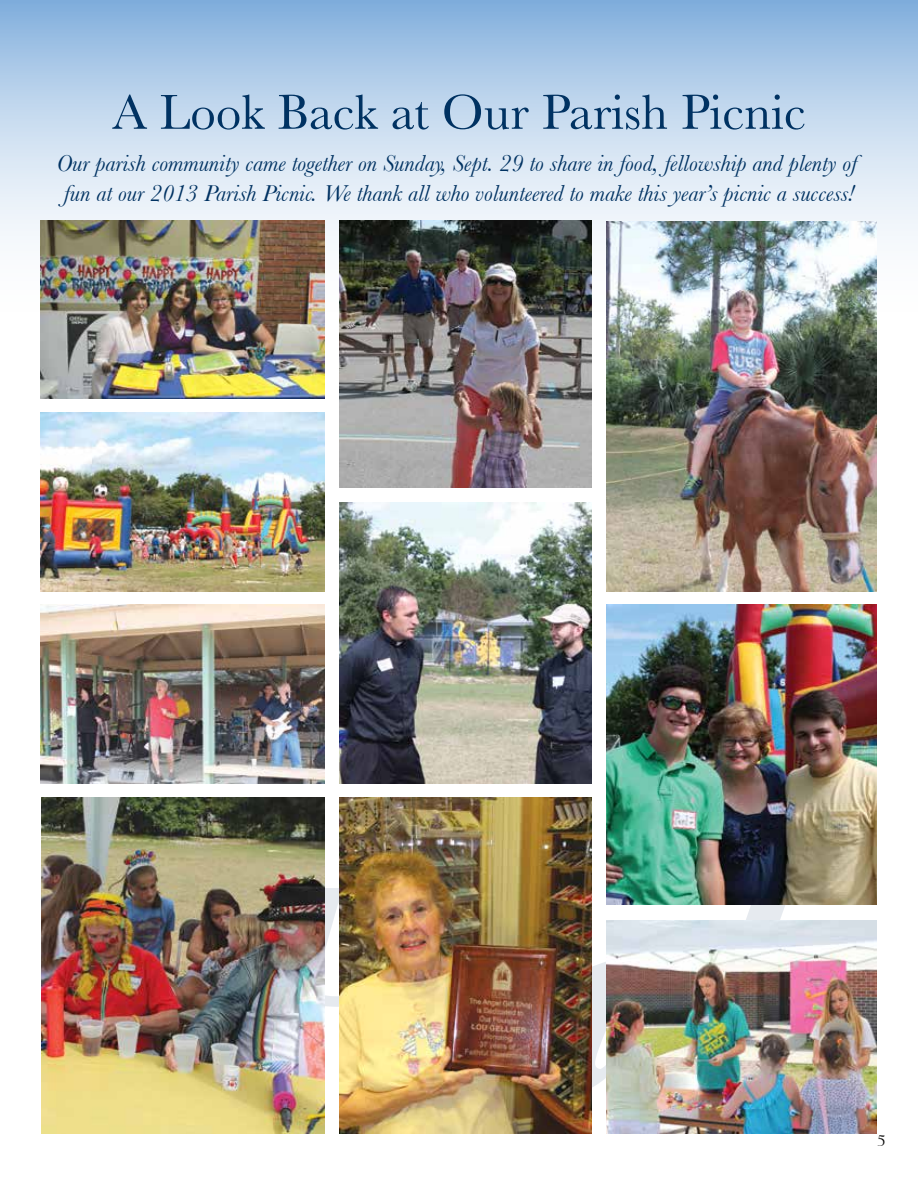
<style>
.page{position:relative;width:918px;height:1188px;background:#fff}
.page>*{position:absolute;margin:0;border:0;box-sizing:border-box;transform-origin:0 0}
.t1{font:51px "Baskerville";color:#003262}
.t2{font:italic 24px/30px "Baskerville";color:#003262;text-align:center}
.t3{font:16.5px "Californian FB";color:#000}
</style>
<div class="page">
<svg style="left:0;top:0;width:918px;height:322px"></svg>
<img style="left:40px;top:220px;width:285px;height:179px">
<img style="left:40px;top:413px;width:285px;height:178px">
<img style="left:340px;top:220px;width:252px;height:267px">
<img style="left:607px;top:221px;width:270px;height:370px">
<img style="left:340px;top:503px;width:252px;height:280px">
<img style="left:40px;top:605px;width:285px;height:178px">
<img style="left:607px;top:605px;width:270px;height:299px">
<img style="left:41px;top:798px;width:284px;height:335px">
<img style="left:340px;top:798px;width:252px;height:335px">
<img style="left:607px;top:921px;width:270px;height:212px">
<h1 class="t1" style="left:112px;top:82px;width:695px">A Look Back at Our Parish Picnic</h1>
<p class="t2" style="left:56px;top:148px;width:802px">Our parish community came together on Sunday, Sept. 29 to share in food, fellowship and plenty of fun at our 2013 Parish Picnic. We thank all who volunteered to make this year’s picnic a success!</p>
<p class="t3" style="left:878px;top:1132px;width:9px">5</p>
</div>
